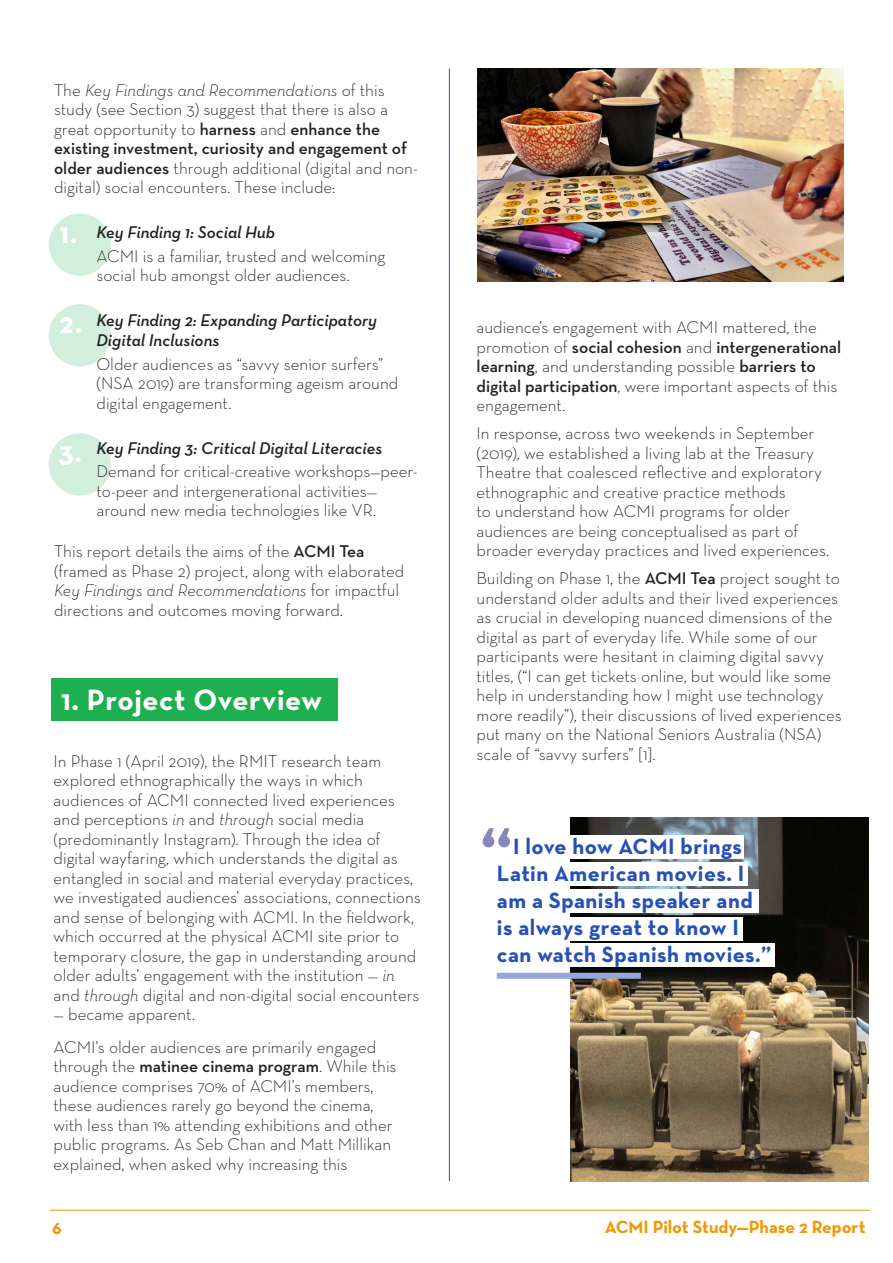
<style>
.page{position:relative;width:893px;height:1263px;background:#fff}
.page>*{position:absolute;margin:0;border:0;box-sizing:border-box;transform-origin:0 0}
.HEADER_1{font:700 72px "Neutra Text";color:#8688ba}
.HEADER_1-2{font:700 30px "Neutra Text";letter-spacing:.02em;color:#fff}
.quote{font:700 22.5px/27px "Neutra Text";letter-spacing:.02em;color:#2750b4}
.t1{font:700 18px "Neutra Text";color:#f49600}
.use_this_body_text{font:300 17.25px/19.5px "Neutra Text";color:#231f20}
.use_this_body_text-2{font:italic 600 17.25px/19.5px "Neutra Text";color:#231f20}
.s1{font-style:italic}
.s2{font-weight:600}
</style>
<div class="page">
<hr style="left:50px;top:1210px;width:819px;height:1px;background:#f49600">
<img style="left:570px;top:817px;width:298px;height:364px">
<div style="left:505px;top:917px;width:238px;height:23px;background:#fff"></div>
<div style="left:520px;top:890px;width:238px;height:23px;background:#fff"></div>
<div style="left:509px;top:862px;width:238px;height:24px;background:#fff"></div>
<div style="left:506px;top:835px;width:238px;height:24px;background:#fff"></div>
<div style="left:49px;top:433px;width:62px;height:62px;background:#d2efdc;border-radius:50%"></div>
<div style="left:49px;top:304px;width:62px;height:62px;background:#d2efdc;border-radius:50%"></div>
<div style="left:49px;top:214px;width:62px;height:62px;background:#d2efdc;border-radius:50%"></div>
<div style="left:537px;top:943px;width:238px;height:23px;background:#fff"></div>
<img style="left:478px;top:69px;width:365px;height:212px">
<div style="left:51px;top:678px;width:287px;height:43px;background:#1eaf51"></div>
<hr style="left:449px;top:69px;width:1px;height:1112px;background:#2750b4">
<div style="left:497px;top:973px;width:144px;height:6px;background:#93a8da"></div>
<p class="use_this_body_text" style="left:54px;top:80px;width:365px">The <span class="s1">Key Findings and Recommendations</span> of this study (see Section 3) suggest that there is also a great opportunity to <span class="s2">harness</span> and <span class="s2">enhance the existing investment, curiosity and engagement of older audiences</span> through additional (digital and non&shy;digital) social encounters. These include:</p>
<p class="use_this_body_text-2" style="left:97px;top:222px;width:180px">Key Finding 1: Social Hub</p>
<p class="use_this_body_text" style="left:97px;top:246px;width:291px">ACMI is a familiar, trusted and welcoming social hub amongst older audiences.</p>
<p class="use_this_body_text-2" style="left:97px;top:310px;width:282px">Key Finding 2: Expanding Participatory<br>Digital Inclusions</p>
<p class="use_this_body_text" style="left:97px;top:354px;width:303px">Older audiences as “savvy senior surfers” (NSA 2019) are transforming ageism around digital engagement.</p>
<p class="use_this_body_text-2" style="left:97px;top:438px;width:287px">Key Finding 3: Critical Digital Literacies</p>
<p class="use_this_body_text" style="left:97px;top:461px;width:323px">Demand for critical-creative workshops—peer&shy;to-peer and intergenerational activities— around new media technologies like VR.</p>
<p class="use_this_body_text" style="left:54px;top:541px;width:352px">This report details the aims of the <span class="s2">ACMI Tea </span>(framed as Phase 2) project, along with elaborated <span class="s1">Key Findings and Recommendations</span> for impactful directions and outcomes moving forward.</p>
<p class="HEADER_1-2" style="left:59px;top:214px;width:20px">1.</p>
<p class="HEADER_1-2" style="left:59px;top:304px;width:25px">2.</p>
<p class="HEADER_1-2" style="left:58px;top:433px;width:25px">3.</p>
<p class="HEADER_1-2" style="left:61px;top:681px;width:262px">1. Project Overview</p>
<p class="use_this_body_text" style="left:54px;top:751px;width:369px">In Phase 1 (April 2019), the RMIT research team explored ethnographically the ways in which audiences of ACMI connected lived experiences and perceptions <span class="s1">in</span> and <span class="s1">through</span> social media (predominantly Instagram). Through the idea of digital wayfaring, which understands the digital as entangled in social and material everyday practices, we investigated audiences’ associations, connections and sense of belonging with ACMI. In the fieldwork, which occurred at the physical ACMI site prior to temporary closure, the gap in understanding around older adults’ engagement with the institution — <span class="s1">in </span>and <span class="s1">through</span> digital and non-digital social encounters</p>
<p class="use_this_body_text" style="left:54px;top:1004px;width:143px">— became apparent.</p>
<p class="use_this_body_text" style="left:54px;top:1037px;width:344px">ACMI’s older audiences are primarily engaged through the <span class="s2">matinee cinema program</span>. While this audience comprises 70% of ACMI’s members, these audiences rarely go beyond the cinema, with less than 1% attending exhibitions and other public programs. As Seb Chan and Matt Millikan explained, when asked why increasing this</p>
<p class="use_this_body_text" style="left:477px;top:317px;width:366px">audience’s engagement with ACMI mattered, the promotion of <span class="s2">social cohesion</span> and <span class="s2">intergenerational learning</span>, and understanding possible <span class="s2">barriers to digital participation</span>, were important aspects of this engagement.</p>
<p class="use_this_body_text" style="left:477px;top:423px;width:354px">In response, across two weekends in September (2019), we established a living lab at the Treasury Theatre that coalesced reflective and exploratory ethnographic and creative practice methods<br>to understand how ACMI programs for older audiences are being conceptualised as part of broader everyday practices and lived experiences.</p>
<p class="use_this_body_text" style="left:477px;top:568px;width:367px">Building on Phase 1, the <span class="s2">ACMI Tea</span> project sought to understand older adults and their lived experiences as crucial in developing nuanced dimensions of the digital as part of everyday life. While some of our participants were hesitant in claiming digital savvy titles, (“I can get tickets online, but would like some help in understanding how I might use technology more readily”), their discussions of lived experiences put many on the National Seniors Australia (NSA) scale of “savvy surfers” [1].</p>
<p class="HEADER_1" style="left:480px;top:808px;width:35px">“</p>
<p class="quote" style="left:497px;top:832px;width:276px;text-indent:16px">I love how ACMI brings<br>Latin American movies. I am a Spanish speaker and is always great to know I can watch Spanish movies.”</p>
<p class="t1" style="left:52px;top:1217px;width:11px">6</p>
<p class="t1" style="left:605px;top:1216px;width:262px">ACMI Pilot Study—Phase 2 Report</p>
</div>
